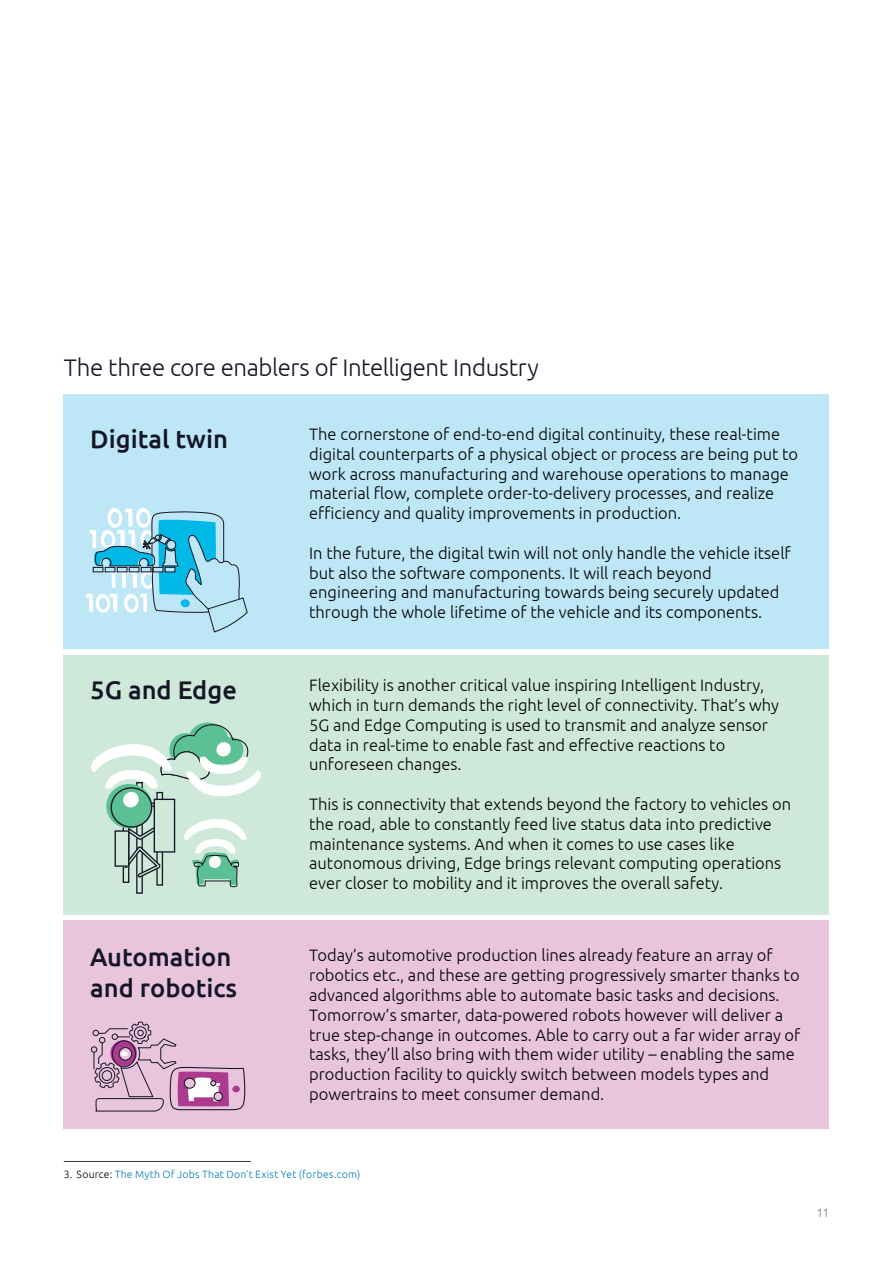
<style>
.page{position:relative;width:893px;height:1263px;background:#fff}
.page>*{position:absolute;margin:0;border:0;box-sizing:border-box;transform-origin:0 0}
.t1{font:500 25.5px/30.6px "Ubuntu";color:#151625}
.t2{font:300 24px "Ubuntu";letter-spacing:-.015em;color:#151625}
.t3{font:300 16.5px/19.8px "Ubuntu";color:#000}
.t4{font:300 12px "Ubuntu";color:#77787b}
.t5{font:300 10.5px "Ubuntu";letter-spacing:.02em;color:#007db7}
.s1{color:#000}
</style>
<div class="page">
<div style="left:64px;top:395px;width:765px;height:254px;background:#bde6f6"></div>
<div style="left:64px;top:655px;width:765px;height:259px;background:#cee9da"></div>
<div style="left:64px;top:920px;width:765px;height:209px;background:#e8c4dd"></div>
<svg style="left:86px;top:507px;width:162px;height:126px"></svg>
<div style="left:136px;top:782px;width:7px;height:112px;border:1px solid #151625"></div>
<svg style="left:91px;top:722px;width:170px;height:166px"></svg>
<svg style="left:91px;top:1021px;width:154px;height:91px"></svg>
<hr style="left:64px;top:1161px;width:187px;height:1px;background:#373542">
<h2 class="t2" style="left:64px;top:353px;width:477px">The three core enablers of Intelligent Industry</h2>
<h1 class="t1" style="left:90px;top:422px;width:139px">Digital twin</h1>
<p class="t3" style="left:309px;top:424px;width:491px">The cornerstone of end-to-end digital continuity, these real-time digital counterparts of a physical object or process are being put to work across manufacturing and warehouse operations to manage material flow, complete order-to-delivery processes, and realize efficiency and quality improvements in production.</p>
<p class="t3" style="left:309px;top:542px;width:483px">In the future, the digital twin will not only handle the vehicle itself but also the software components. It will reach beyond engineering and manufacturing towards being securely updated through the whole lifetime of the vehicle and its components.</p>
<h1 class="t1" style="left:90px;top:674px;width:148px">5G and Edge</h1>
<p class="t3" style="left:309px;top:675px;width:471px">Flexibility is another critical value inspiring Intelligent Industry, which in turn demands the right level of connectivity. That’s why 5G and Edge Computing is used to transmit and analyze sensor data in real-time to enable fast and effective reactions to unforeseen changes.</p>
<p class="t3" style="left:309px;top:794px;width:483px">This is connectivity that extends beyond the factory to vehicles on the road, able to constantly feed live status data into predictive maintenance systems. And when it comes to use cases like autonomous driving, Edge brings relevant computing operations ever closer to mobility and it improves the overall safety.</p>
<h1 class="t1" style="left:90px;top:941px;width:149px">Automation and robotics</h1>
<p class="t3" style="left:309px;top:945px;width:493px">Today’s automotive production lines already feature an array of robotics etc., and these are getting progressively smarter thanks to advanced algorithms able to automate basic tasks and decisions.<br>Tomorrow’s smarter, data-powered robots however will deliver a true step-change in outcomes. Able to carry out a far wider array of tasks, they’ll also bring with them wider utility – enabling the same production facility to quickly switch between models types and powertrains to meet consumer demand.</p>
<p class="t5" style="left:64px;top:1168px;width:298px"><span class="s1">3. Source:</span> The Myth Of Jobs That Don’t Exist Yet (forbes.com)</p>
<p class="t4" style="left:817px;top:1205px;width:14px">11</p>
</div>
